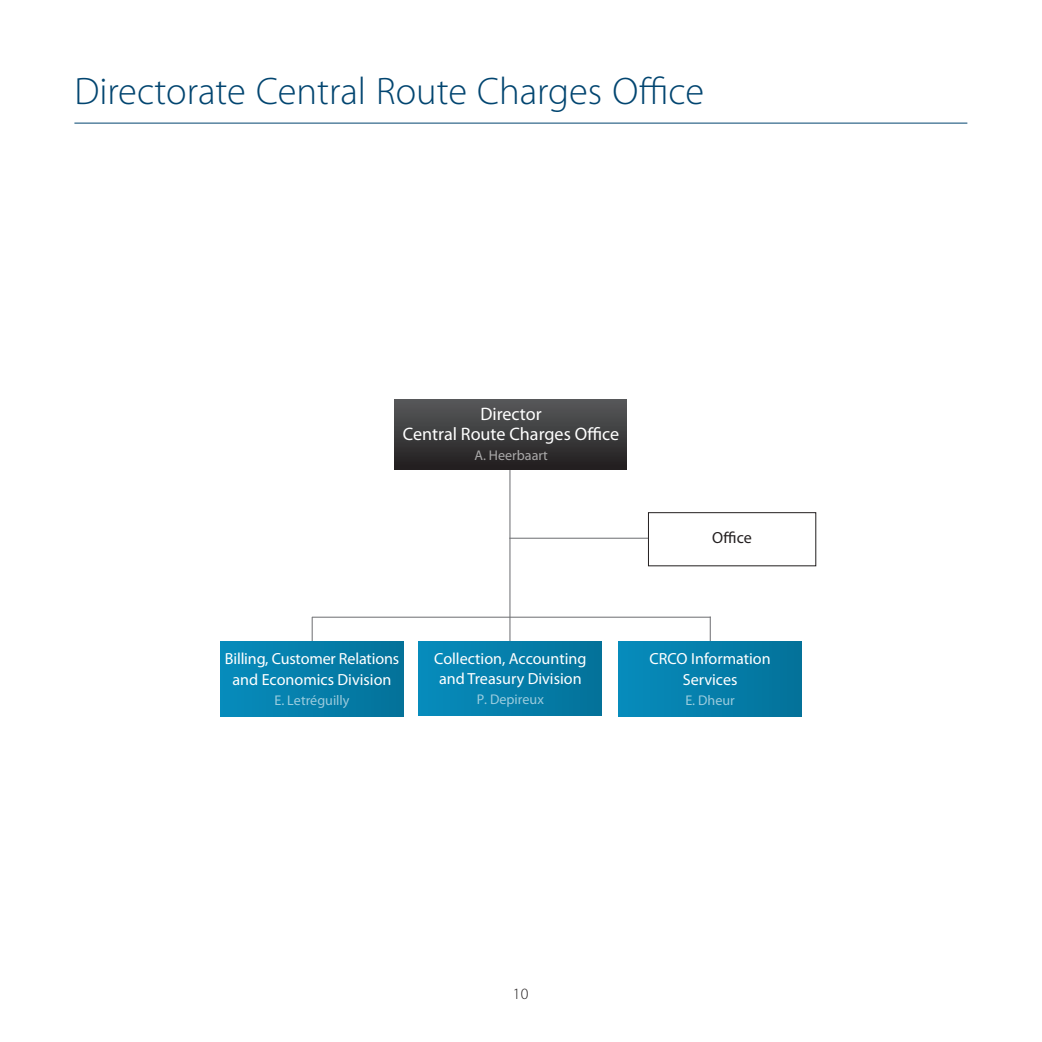
<style>
.page{position:relative;width:1042px;height:1042px;background:#fff}
.page>*{position:absolute;margin:0;border:0;box-sizing:border-box;transform-origin:0 0}
.t1{font:300 38.5px "Myriad Pro";color:#024570}
.t2{font:18.2px/20.1px "Myriad Pro";color:#fff;text-align:center}
.t3{font:16.1px/20.1px "Myriad Pro";color:#fff;text-align:center}
.t4{font:16.1px "Myriad Pro";color:#231f20}
.t5{font:300 15.75px "Myriad Pro";color:#231f20}
.t6{font:14.17px "Myriad Pro";color:rgb(255 255 255/.6)}
</style>
<div class="page">
<hr style="left:74px;top:123px;width:893px;height:1px;background:#024570">
<hr style="left:312px;top:617px;width:1px;height:43px;background:#6c6d70">
<hr style="left:710px;top:616px;width:1px;height:49px;background:#6c6d70">
<hr style="left:509px;top:538px;width:161px;height:1px;background:#6c6d70">
<hr style="left:312px;top:617px;width:398px;height:1px;background:#6c6d70">
<hr style="left:509px;top:443px;width:1px;height:201px;background:#6c6d70">
<div style="left:394px;top:399px;width:232px;height:71px;background:linear-gradient(to bottom,#585a5c,#201d1e)"></div>
<div style="left:648px;top:513px;width:168px;height:53px;background:#fff"></div>
<div style="left:648px;top:512px;width:168px;height:54px;border:1px solid #231f20"></div>
<div style="left:418px;top:641px;width:183px;height:74px;background:linear-gradient(to right,#078cbc,#047299)"></div>
<div style="left:220px;top:641px;width:183px;height:75px;background:linear-gradient(to right,#078cbc,#047299)"></div>
<div style="left:618px;top:641px;width:183px;height:75px;background:linear-gradient(to right,#078cbc,#047299)"></div>
<h1 class="t1" style="left:74px;top:70px;width:631px">Directorate Central Route Charges Office</h1>
<p class="t2" style="left:403px;top:404px;width:218px">Director<br>Central Route Charges Office</p>
<p class="t6" style="left:474px;top:447px;width:75px">A. Heerbaart</p>
<p class="t4" style="left:712px;top:529px;width:41px">Office</p>
<p class="t3" style="left:225px;top:649px;width:176px">Billing, Customer Relations and Economics Division</p>
<p class="t6" style="left:274px;top:692px;width:77px">E. Letréguilly</p>
<p class="t3" style="left:434px;top:649px;width:154px;text-align:left">Collection, Accounting and Treasury Division</p>
<p class="t6" style="left:477px;top:691px;width:69px">P. Depireux</p>
<p class="t3" style="left:649px;top:649px;width:123px">CRCO Information<br>Services</p>
<p class="t6" style="left:685px;top:692px;width:51px">E. Dheur</p>
<p class="t5" style="left:513px;top:985px;width:17px">10</p>
</div>
